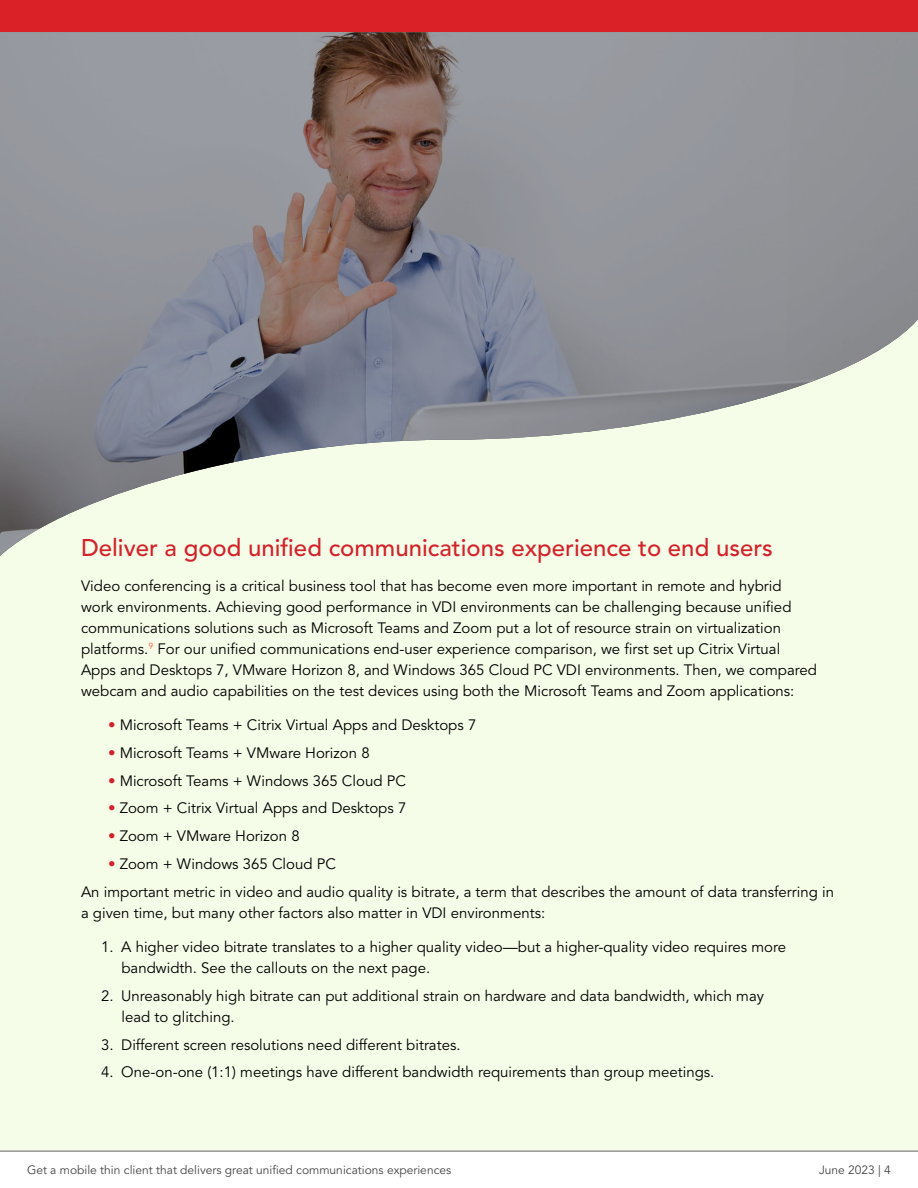
<style>
.page{position:relative;width:918px;height:1188px;background:#fff}
.page>*{position:absolute;margin:0;border:0;box-sizing:border-box;transform-origin:0 0}
.t1{font:500 24px "Avenir LT Pro";color:#d2232a}
.t2{font:15px/21px "Avenir LT Pro";color:#000}
.t3{font:12px "Avenir LT Pro";color:#464547}
.s1{color:#d2232a}
</style>
<div class="page">
<div style="left:0;top:29px;width:918px;height:1122px;background:#f5fce8"></div>
<svg style="left:0;top:32px;width:918px;height:524px"></svg>
<hr style="left:0;top:1151px;width:918px;height:1px;background:#616264">
<div style="left:0;top:0;width:918px;height:32px;background:#da2128"></div>
<h1 class="t1" style="left:81px;top:534px;width:693px">Deliver a good unified communications experience to end users</h1>
<p class="t2" style="left:81px;top:575px;width:738px">Video conferencing is a critical business tool that has become even more important in remote and hybrid work environments. Achieving good performance in VDI environments can be challenging because unified communications solutions such as Microsoft Teams and Zoom put a lot of resource strain on virtualization platforms.<sup>9</sup> For our unified communications end-user experience comparison, we first set up Citrix Virtual Apps and Desktops 7, VMware Horizon 8, and Windows 365 Cloud PC VDI environments. Then, we compared webcam and audio capabilities on the test devices using both the Microsoft Teams and Zoom applications:</p>
<p class="t2" style="left:108px;top:715px;width:370px"><span class="s1">•</span> Microsoft Teams + Citrix Virtual Apps and Desktops 7</p>
<p class="t2" style="left:108px;top:743px;width:263px"><span class="s1">•</span> Microsoft Teams + VMware Horizon 8</p>
<p class="t2" style="left:108px;top:770px;width:299px"><span class="s1">•</span> Microsoft Teams + Windows 365 Cloud PC</p>
<p class="t2" style="left:108px;top:798px;width:300px"><span class="s1">•</span> Zoom + Citrix Virtual Apps and Desktops 7</p>
<p class="t2" style="left:108px;top:826px;width:193px"><span class="s1">•</span> Zoom + VMware Horizon 8</p>
<p class="t2" style="left:81px;top:850px;width:755px;line-height:27.8px;text-indent:27px"><span class="s1">•</span> Zoom + Windows 365 Cloud PC<br>An important metric in video and audio quality is bitrate, a term that describes the amount of data transferring in</p>
<p class="t2" style="left:81px;top:902px;width:466px">a given time, but many other factors also matter in VDI environments:</p>
<p class="t2" style="left:122px;top:937px;width:666px;text-indent:-20px">1. A higher video bitrate translates to a higher quality video—but a higher-quality video requires more bandwidth. See the callouts on the next page.</p>
<p class="t2" style="left:122px;top:986px;width:644px;text-indent:-20px">2. Unreasonably high bitrate can put additional strain on hardware and data bandwidth, which may lead to glitching.</p>
<p class="t2" style="left:101px;top:1034px;width:361px">3. Different screen resolutions need different bitrates.</p>
<p class="t2" style="left:101px;top:1062px;width:615px">4. One-on-one (1:1) meetings have different bandwidth requirements than group meetings.</p>
<p class="t3" style="left:27px;top:1163px;width:426px">Get a mobile thin client that delivers great unified communications experiences</p>
<p class="t3" style="left:819px;top:1163px;width:73px">June 2023 | 4</p>
</div>
